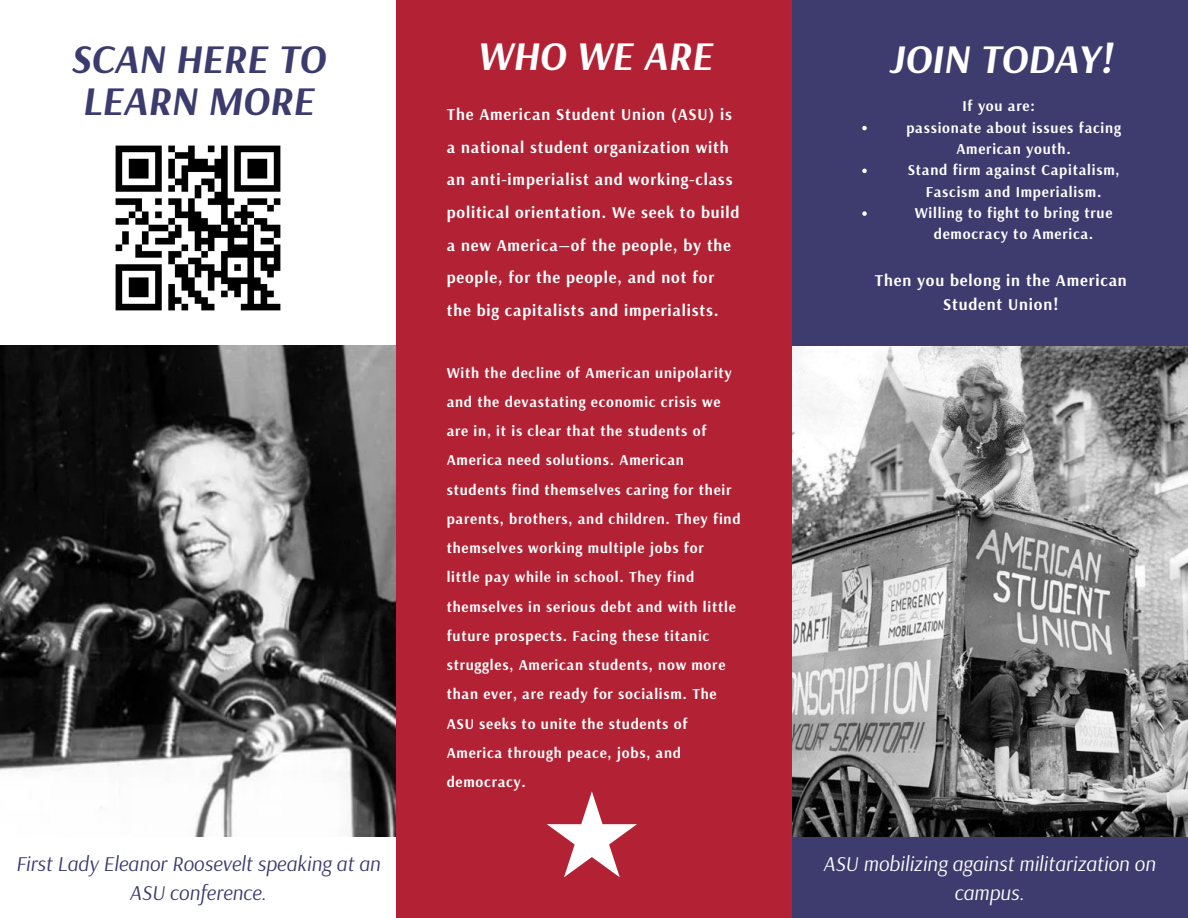
<style>
.page{position:relative;width:1188px;height:918px;background:#fff}
.page>*{position:absolute;margin:0;border:0;box-sizing:border-box;transform-origin:0 0}
.t1{font:italic 700 40.5px/41.7px "Arsenal";color:#3c3b6e}
.t2{font:italic 700 40.5px "Arsenal";color:#fff}
.t3{font:italic 21px/29.2px "Arsenal";color:#3c3b6e;text-align:center}
.t4{font:italic 21px/29.2px "Arsenal";color:#fff;text-align:center}
.t5{font:700 16.5px/32.7px "Arsenal";letter-spacing:.05em;color:#fff}
.t6{font:700 15px/29.2px "Arsenal";letter-spacing:.05em;color:#fff;text-align:center}
</style>
<div class="page">
<img style="left:0;top:346px;width:396px;height:490px">
<img style="left:792px;top:346px;width:396px;height:490px">
<div style="left:396px;top:0;width:393px;height:918px;background:#b22234"></div>
<div style="left:792px;top:0;width:396px;height:346px;background:#3e3c6f"></div>
<div style="left:792px;top:837px;width:396px;height:81px;background:#3e3c6f"></div>
<svg style="left:547px;top:791px;width:90px;height:86px"></svg>
<img style="left:115px;top:145px;width:166px;height:166px">
<svg style="left:862px;top:126px;width:5px;height:4px"></svg>
<svg style="left:862px;top:169px;width:5px;height:4px"></svg>
<svg style="left:862px;top:211px;width:5px;height:5px"></svg>
<p class="t1" style="left:70px;top:37px;width:257px">SCAN HERE TO<br>LEARN MORE</p>
<p class="t2" style="left:477px;top:29px;width:237px">WHO WE ARE</p>
<p class="t5" style="left:447px;top:98px;width:294px">The American Student Union (ASU) is a national student organization with an anti-imperialist and working-class political orientation. We seek to build a new America—of the people, by the people, for the people, and not for the big capitalists and imperialists.</p>
<p class="t6" style="left:447px;top:357px;width:295px;text-align:left">With the decline of American unipolarity and the devastating economic crisis we are in, it is clear that the students of America need solutions. American students find themselves caring for their parents, brothers, and children. They find themselves working multiple jobs for<br>little pay while in school. They find themselves in serious debt and with little future prospects. Facing these titanic struggles, American students, now more than ever, are ready for socialism. The ASU seeks to unite the students of America through peace, jobs, and democracy.</p>
<p class="t2" style="left:889px;top:33px;width:226px">JOIN TODAY!</p>
<p class="t6" style="left:962px;top:91px;width:74px">If you are:</p>
<p class="t6" style="left:906px;top:116px;width:216px;line-height:21.3px">passionate about issues facing<br>American youth.</p>
<p class="t6" style="left:908px;top:159px;width:213px;line-height:21.3px">Stand firm against Capitalism,<br>Fascism and Imperialism.</p>
<p class="t6" style="left:915px;top:202px;width:199px;line-height:21.3px">Willing to fight to bring true democracy to America.</p>
<p class="t5" style="left:875px;top:267px;width:254px;line-height:24.8px;text-align:center">Then you belong in the American<br>Student Union!</p>
<p class="t3" style="left:16px;top:848px;width:366px">First Lady Eleanor Roosevelt speaking at an<br>ASU conference.</p>
<p class="t4" style="left:823px;top:848px;width:334px">ASU mobilizing against militarization on campus.</p>
</div>
